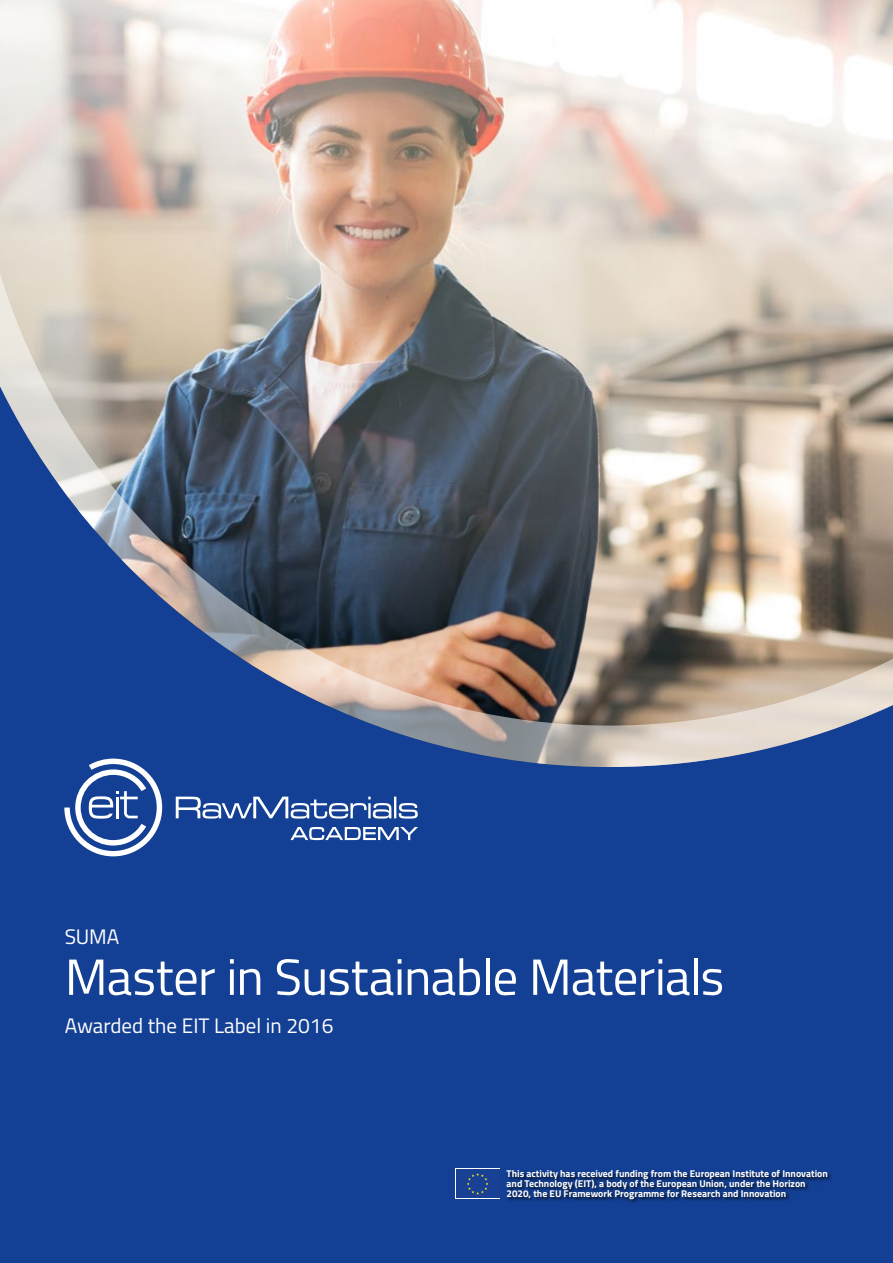
<style>
.page{position:relative;width:893px;height:1263px;background:#134094}
.page>*{position:absolute;margin:0;border:0;box-sizing:border-box;transform-origin:0 0}
.t1{font:51px "Titillium";letter-spacing:-.02em;color:#fff}
.t2{font:21px "Titillium";color:#fff}
.t3{font:700 9.9px/9.9px "Titillium";color:#fff}
</style>
<div class="page">
<div style="left:506px;top:1169px;width:326px;height:34px;background:#000;opacity:.75"></div>
<svg style="left:455px;top:1169px;width:45px;height:30px"></svg>
<div style="left:456px;top:1169px;width:43px;height:29px;background:#184195"></div>
<svg style="left:467px;top:1173px;width:22px;height:22px"></svg>
<svg style="left:64px;top:767px;width:98px;height:89px"></svg>
<svg style="left:176px;top:797px;width:242px;height:21px"></svg>
<svg style="left:290px;top:827px;width:128px;height:13px"></svg>
<img style="left:0;top:0;width:893px;height:767px">
<h2 class="t2" style="left:65px;top:921px;width:56px">SUMA</h2>
<h1 class="t1" style="left:65px;top:940px;width:661px">Master in Sustainable Materials</h1>
<h2 class="t2" style="left:65px;top:1011px;width:270px">Awarded the EIT Label in 2016</h2>
<p class="t3" style="left:507px;top:1168px;width:323px">This activity has received funding from the European Institute of Innovation and Technology (EIT), a body of the European Union, under the Horizon<br>2020, the EU Framework Programme for Research and Innovation</p>
</div>
